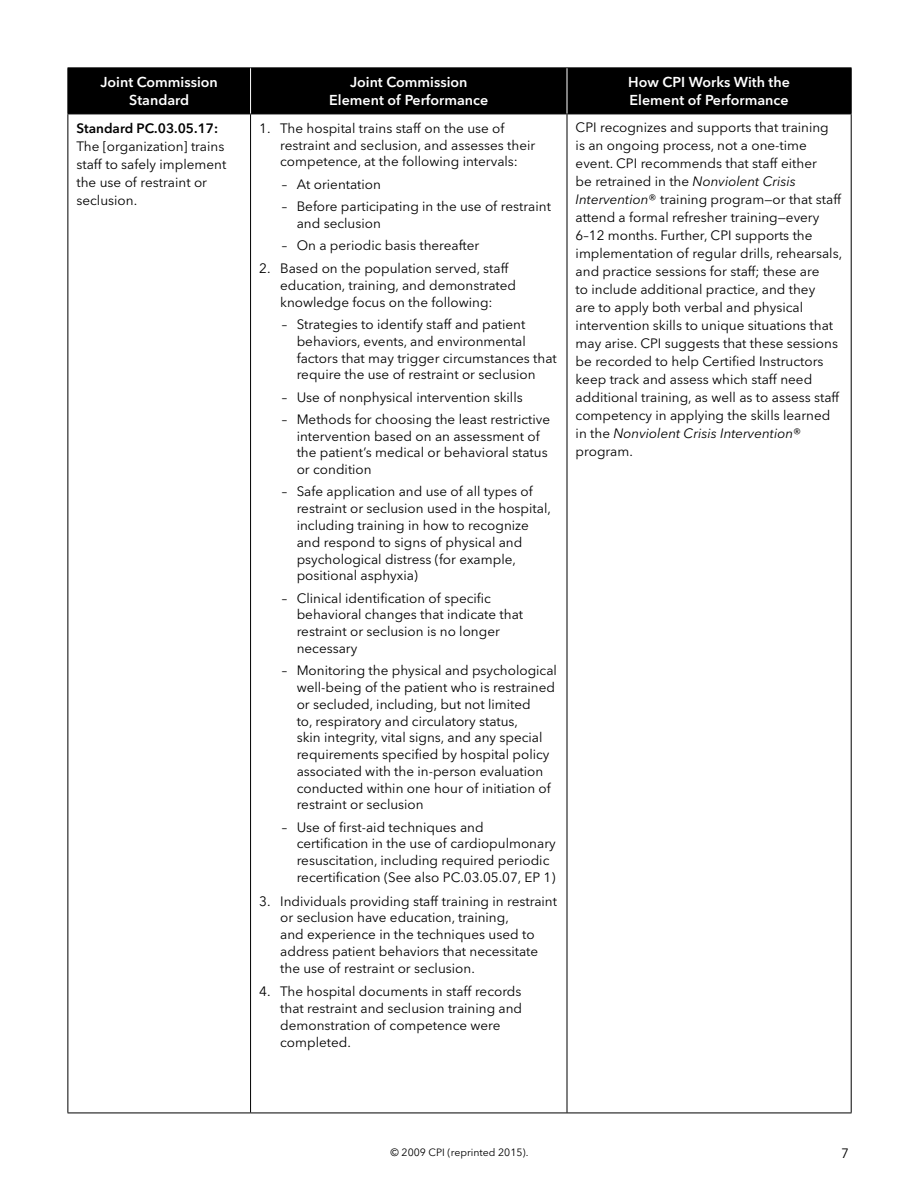
<style>
.page{position:relative;width:918px;height:1188px;background:#fff}
.page>*{position:absolute;margin:0;border:0;box-sizing:border-box;transform-origin:0 0}
.t1{font:600 14.25px/18px "Avenir Next LT Pro";color:#fff;text-align:center}
.t2{font:13.5px/16.8px "Avenir Next LT Pro";color:#000}
.t3{font:600 13.5px "Avenir Next LT Pro";color:#000}
.t4{font:10.5px "Avenir Next LT Pro";color:#000}
.s1{font-style:italic}
</style>
<div class="page">
<div style="left:69px;top:69px;width:782px;height:45px;background:#000"></div>
<hr style="left:68px;top:68px;width:183px;height:1px;background:#000">
<hr style="left:68px;top:68px;width:1px;height:46px;background:#000">
<hr style="left:251px;top:68px;width:316px;height:1px;background:#000">
<hr style="left:567px;top:68px;width:285px;height:1px;background:#000">
<hr style="left:851px;top:68px;width:1px;height:46px;background:#000">
<hr style="left:68px;top:114px;width:183px;height:1px;background:#000">
<hr style="left:68px;top:114px;width:1px;height:999px;background:#000">
<hr style="left:251px;top:114px;width:316px;height:1px;background:#000">
<hr style="left:250px;top:114px;width:1px;height:999px;background:#000">
<hr style="left:567px;top:114px;width:285px;height:1px;background:#000">
<hr style="left:567px;top:114px;width:1px;height:999px;background:#000">
<hr style="left:851px;top:114px;width:1px;height:999px;background:#000">
<hr style="left:68px;top:1113px;width:183px;height:1px;background:#000">
<hr style="left:251px;top:1113px;width:316px;height:1px;background:#000">
<hr style="left:567px;top:1113px;width:285px;height:1px;background:#000">
<hr style="left:250px;top:68px;width:1px;height:46px;background:#fff">
<hr style="left:567px;top:68px;width:1px;height:46px;background:#fff">
<p class="t1" style="left:101px;top:73px;width:119px">Joint Commission<br>Standard</p>
<p class="t1" style="left:329px;top:73px;width:161px">Joint Commission<br>Element of Performance</p>
<p class="t1" style="left:628px;top:73px;width:163px;text-align:left">How CPI Works With the<br>Element of Performance</p>
<p class="t3" style="left:77px;top:120px;width:143px">Standard PC.03.05.17:</p>
<p class="t2" style="left:77px;top:137px;width:151px;line-height:18px">The [organization] trains staff to safely implement the use of restraint or seclusion.</p>
<p class="t2" style="left:576px;top:119px;width:268px;line-height:18px">CPI recognizes and supports that training<br>is an ongoing process, not a one-time event. CPI recommends that staff either<br>be retrained in the <span class="s1">Nonviolent Crisis Intervention</span>® training program—or that staff attend a formal refresher training—every 6–12 months. Further, CPI supports the implementation of regular drills, rehearsals, and practice sessions for staff; these are<br>to include additional practice, and they<br>are to apply both verbal and physical intervention skills to unique situations that may arise. CPI suggests that these sessions be recorded to help Certified Instructors keep track and assess which staff need additional training, as well as to assess staff competency in applying the skills learned in the <span class="s1">Nonviolent Crisis Intervention</span>® program.</p>
<p class="t2" style="left:280px;top:120px;width:257px;text-indent:-21px">1. The hospital trains staff on the use of restraint and seclusion, and assesses their competence, at the following intervals:</p>
<p class="t2" style="left:282px;top:175px;width:101px">– At orientation</p>
<p class="t2" style="left:297px;top:198px;width:256px;text-indent:-15px">– Before participating in the use of restraint and seclusion</p>
<p class="t2" style="left:282px;top:237px;width:199px">– On a periodic basis thereafter</p>
<p class="t2" style="left:280px;top:260px;width:237px;text-indent:-21px">2. Based on the population served, staff education, training, and demonstrated knowledge focus on the following:</p>
<p class="t2" style="left:297px;top:316px;width:262px;text-indent:-15px">– Strategies to identify staff and patient behaviors, events, and environmental factors that may trigger circumstances that require the use of restraint or seclusion</p>
<p class="t2" style="left:282px;top:389px;width:243px">– Use of nonphysical intervention skills</p>
<p class="t2" style="left:297px;top:411px;width:255px;text-indent:-15px">– Methods for choosing the least restrictive intervention based on an assessment of the patient’s medical or behavioral status or condition</p>
<p class="t2" style="left:297px;top:483px;width:256px;text-indent:-15px">– Safe application and use of all types of restraint or seclusion used in the hospital, including training in how to recognize and respond to signs of physical and psychological distress (for example, positional asphyxia)</p>
<p class="t2" style="left:297px;top:589px;width:228px;text-indent:-15px">– Clinical identification of specific behavioral changes that indicate that restraint or seclusion is no longer necessary</p>
<p class="t2" style="left:297px;top:662px;width:262px;text-indent:-15px">– Monitoring the physical and psychological well-being of the patient who is restrained or secluded, including, but not limited<br>to, respiratory and circulatory status,<br>skin integrity, vital signs, and any special requirements specified by hospital policy associated with the in-person evaluation conducted within one hour of initiation of restraint or seclusion</p>
<p class="t2" style="left:297px;top:819px;width:261px;text-indent:-15px">– Use of first-aid techniques and certification in the use of cardiopulmonary resuscitation, including required periodic recertification (See also PC.03.05.07, EP 1)</p>
<p class="t2" style="left:280px;top:893px;width:278px;text-indent:-21px">3. Individuals providing staff training in restraint or seclusion have education, training,<br>and experience in the techniques used to address patient behaviors that necessitate the use of restraint or seclusion.</p>
<p class="t2" style="left:280px;top:983px;width:244px;text-indent:-21px">4. The hospital documents in staff records that restraint and seclusion training and demonstration of competence were completed.</p>
<p class="t4" style="left:391px;top:1146px;width:139px">© 2009 CPI (reprinted 2015).</p>
<p class="t2" style="left:841px;top:1145px;width:9px">7</p>
</div>
